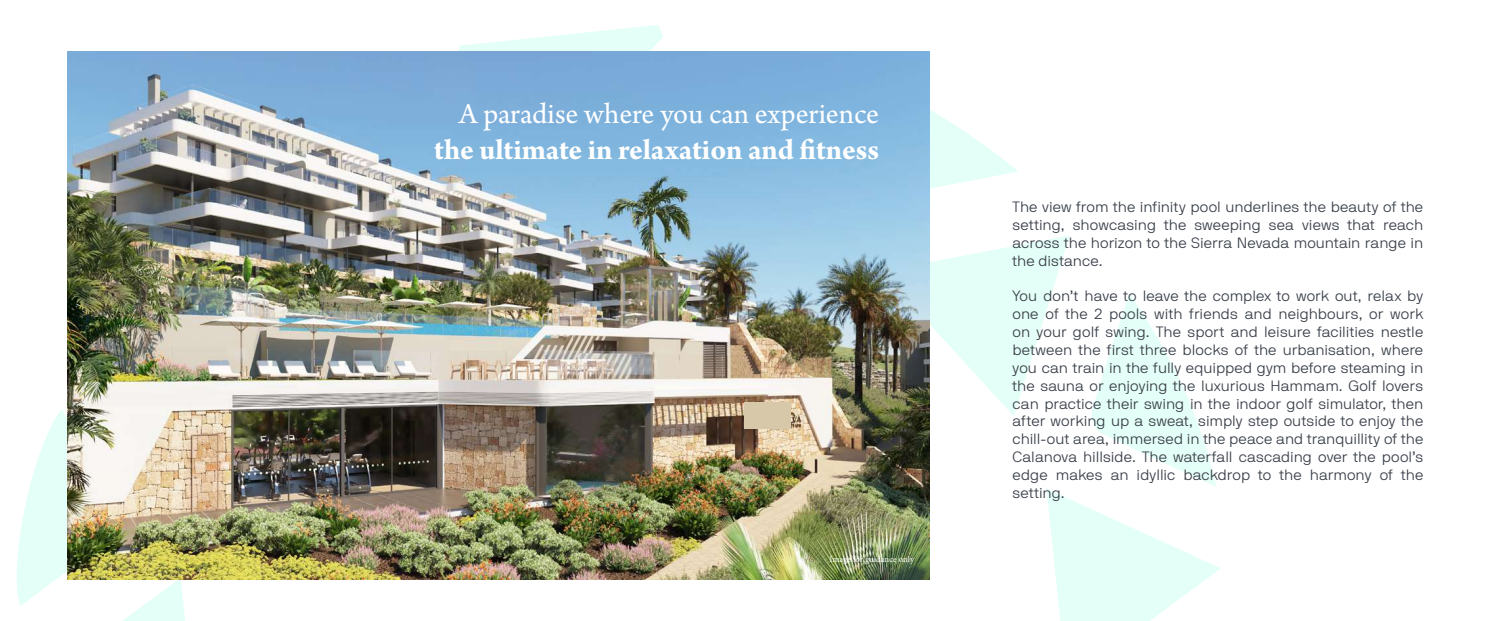
<style>
.page{position:relative;width:1489px;height:621px;background:#fff}
.page>*{position:absolute;margin:0;border:0;box-sizing:border-box;transform-origin:0 0}
.t1{font:700 30.62px "Arno Pro";letter-spacing:-.005em;color:#fff}
.t2{font:30.62px "Arno Pro";color:#fff}
.t3{font:300 14.88px/17.8px "NB International Pro";letter-spacing:.005em;color:#3a404a;text-align:justify}
.t4{font:8.75px "Minion Pro";letter-spacing:-.005em;color:#fff}
</style>
<div class="page">
<svg style="left:929px;top:66px;width:89px;height:130px"></svg>
<svg style="left:17px;top:409px;width:279px;height:211px"></svg>
<svg style="left:881px;top:235px;width:339px;height:385px"></svg>
<svg style="left:459px;top:25px;width:204px;height:26px"></svg>
<img style="left:67px;top:51px;width:862px;height:528px">
<div style="left:744px;top:402px;width:46px;height:26px;background:#d7c8aa"></div>
<h1 class="t2" style="left:458px;top:96px;width:422px">A paradise where you can experience</h1>
<h1 class="t1" style="left:434px;top:132px;width:446px">the ultimate in relaxation and fitness</h1>
<p class="t4" style="left:829px;top:552px;width:86px">Image for guidance only</p>
<p class="t3" style="left:1012px;top:197px;width:412px">The view from the infinity pool underlines the beauty of the setting, showcasing the sweeping sea views that reach across the horizon to the Sierra Nevada mountain range in the distance.</p>
<p class="t3" style="left:1012px;top:287px;width:412px">You don’t have to leave the complex to work out, relax by one of the 2 pools with friends and neighbours, or work on your golf swing. The sport and leisure facilities nestle between the first three blocks of the urbanisation, where you can train in the fully equipped gym before steaming in the sauna or enjoying the luxurious Hammam. Golf lovers can practice their swing in the indoor golf simulator, then after working up a sweat, simply step outside to enjoy the chill-out area, immersed in the peace and tranquillity of the Calanova hillside. The waterfall cascading over the pool’s edge makes an idyllic backdrop to the harmony of the setting.</p>
</div>
